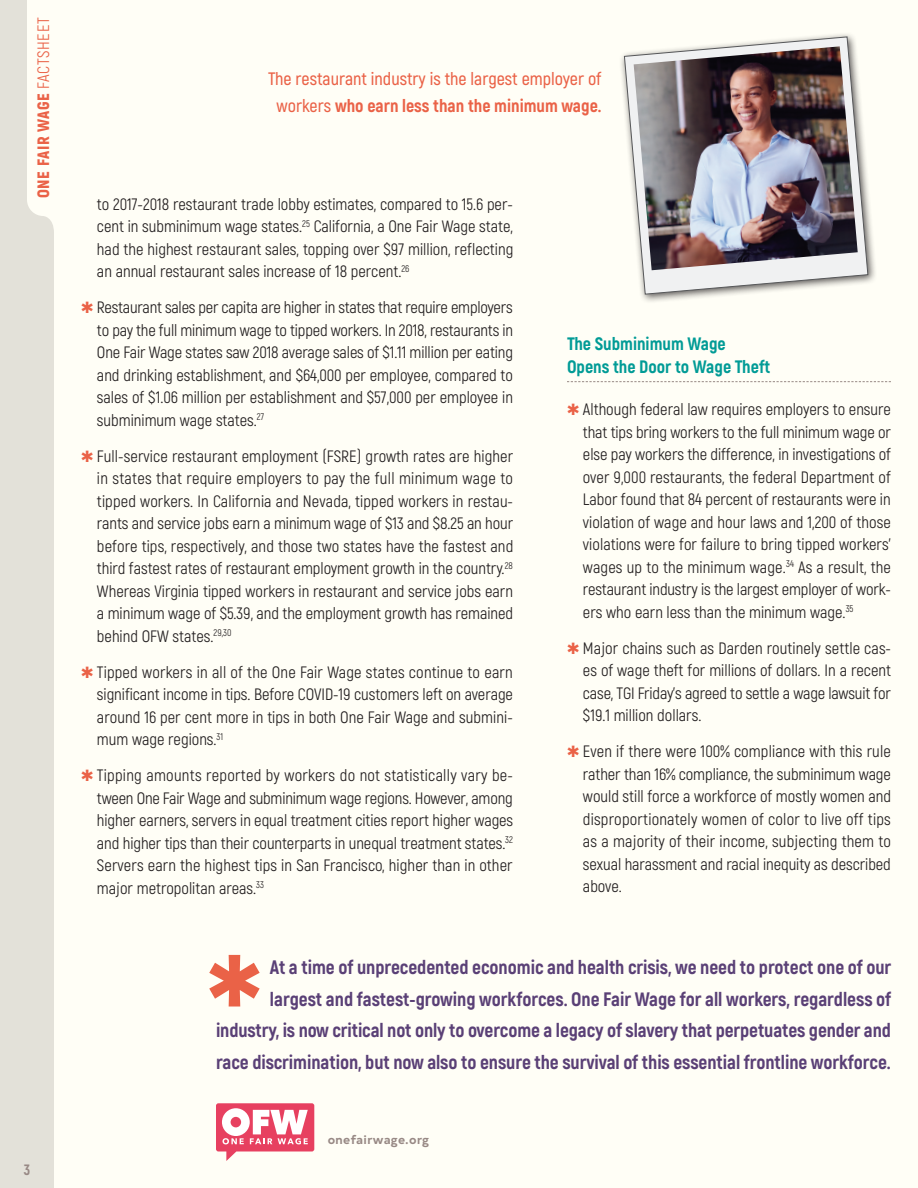
<style>
.page{position:relative;width:918px;height:1188px;background:#fffef6}
.page>*{position:absolute;margin:0;border:0;box-sizing:border-box;transform-origin:0 0}
.Paragraph_1{font:800 19.5px/31.5px "Akrobat";letter-spacing:-.005em;color:#5a4076;text-align:right}
.Pull-out{font:600 18px/27px "Akrobat";color:#ea6247;text-align:center}
.Subhead_1_Blue{font:800 18px/22.5px "Akrobat";color:#009b96}
.Paragraph_1-2{font:16.5px/22.5px "Akrobat";color:#231f20;text-align:justify}
.t1{font:900 16.5px "Akrobat";letter-spacing:.035em;color:#ea6247}
.t2{font:800 15px "Akrobat";color:#988985}
.Report_title{font:700 12px "Typold";letter-spacing:.03em;color:#988985}
.s1{font-weight:400}
.s2{font-weight:800}
.s3{color:#ea6247}
</style>
<div class="page">
<svg style="left:0;top:0;width:54px;height:1188px;background:#e5e3db"></svg>
<div style="left:619px;top:31px;width:258px;height:273px;background:#231f20;opacity:.75"></div>
<svg style="left:624px;top:37px;width:244px;height:258px"></svg>
<img style="left:634px;top:46px;width:224px;height:224px">
<svg style="left:567px;top:381px;width:324px;height:1px"></svg>
<svg style="left:216px;top:1103px;width:98px;height:58px"></svg>
<svg style="left:209px;top:955px;width:51px;height:52px"></svg>
<p class="t1" style="left:33px;top:198px;width:182px;rotate:-90deg">ONE FAIR WAGE <span class="s1">FACTSHEET</span></p>
<p class="t2" style="left:24px;top:1160px;width:8px">3</p>
<p class="Pull-out" style="left:268px;top:66px;width:335px">The restaurant industry is the largest employer of workers <span class="s2">who earn less than the minimum wage.</span></p>
<p class="Paragraph_1-2" style="left:97px;top:193px;width:418px">to 2017-2018 restaurant trade lobby estimates, compared to 15.6 per&shy;cent in subminimum wage states.<sup>25</sup> California, a One Fair Wage state, had the highest restaurant sales, topping over $97 million, reflecting an annual restaurant sales increase of 18 percent.<sup>26</sup></p>
<p class="Paragraph_1-2" style="left:97px;top:296px;width:418px;text-indent:-16px"><span class="s3">✱</span> Restaurant sales per capita are higher in states that require employers to pay the full minimum wage to tipped workers. In 2018, restaurants in One Fair Wage states saw 2018 average sales of $1.11 million per eating and drinking establishment, and $64,000 per employee, compared to sales of $1.06 million per establishment and $57,000 per employee in subminimum wage states.<sup>27</sup></p>
<p class="Paragraph_1-2" style="left:97px;top:445px;width:418px;text-indent:-16px"><span class="s3">✱</span> Full-service restaurant employment (FSRE) growth rates are higher in states that require employers to pay the full minimum wage to tipped workers. In California and Nevada, tipped workers in restau&shy;rants and service jobs earn a minimum wage of $13 and $8.25 an hour before tips, respectively, and those two states have the fastest and third fastest rates of restaurant employment growth in the country.<sup>28<br></sup>Whereas Virginia tipped workers in restaurant and service jobs earn a minimum wage of $5.39, and the employment growth has remained behind OFW states.<sup>29,30</sup></p>
<p class="Paragraph_1-2" style="left:97px;top:661px;width:418px;text-indent:-16px"><span class="s3">✱</span> Tipped workers in all of the One Fair Wage states continue to earn significant income in tips. Before COVID-19 customers left on average around 16 per cent more in tips in both One Fair Wage and submini&shy;mum wage regions.<sup>31</sup></p>
<p class="Paragraph_1-2" style="left:97px;top:764px;width:418px;text-indent:-16px"><span class="s3">✱</span> Tipping amounts reported by workers do not statistically vary be&shy;tween One Fair Wage and subminimum wage regions. However, among higher earners, servers in equal treatment cities report higher wages and higher tips than their counterparts in unequal treatment states.<sup>32<br></sup>Servers earn the highest tips in San Francisco, higher than in other major metropolitan areas.<sup>33</sup></p>
<p class="Subhead_1_Blue" style="left:567px;top:332px;width:205px">The Subminimum Wage<br>Opens the Door to Wage Theft</p>
<p class="Paragraph_1-2" style="left:583px;top:398px;width:310px;text-indent:-16px"><span class="s3">✱</span> Although federal law requires employers to ensure that tips bring workers to the full minimum wage or else pay workers the difference, in investigations of over 9,000 restaurants, the federal Department of Labor found that 84 percent of restaurants were in violation of wage and hour laws and 1,200 of those violations were for failure to bring tipped workers’ wages up to the minimum wage.<sup>34</sup> As a result, the restaurant industry is the largest employer of work&shy;ers who earn less than the minimum wage.<sup>35</sup></p>
<p class="Paragraph_1-2" style="left:583px;top:637px;width:310px;text-indent:-16px"><span class="s3">✱</span> Major chains such as Darden routinely settle cas&shy;es of wage theft for millions of dollars. In a recent case, TGI Friday’s agreed to settle a wage lawsuit for $19.1 million dollars.</p>
<p class="Paragraph_1-2" style="left:583px;top:740px;width:310px;text-indent:-16px"><span class="s3">✱</span> Even if there were 100% compliance with this rule rather than 16% compliance, the subminimum wage would still force a workforce of mostly women and disproportionately women of color to live off tips as a majority of their income, subjecting them to sexual harassment and racial inequity as described above.</p>
<p class="Paragraph_1" style="left:216px;top:952px;width:677px">At a time of unprecedented economic and health crisis, we need to protect one of our largest and fastest-growing workforces. One Fair Wage for all workers, regardless of industry, is now critical not only to overcome a legacy of slavery that perpetuates gender and race discrimination, but now also to ensure the survival of this essential frontline workforce.</p>
<p class="Report_title" style="left:328px;top:1130px;width:103px">onefairwage.org</p>
</div>
